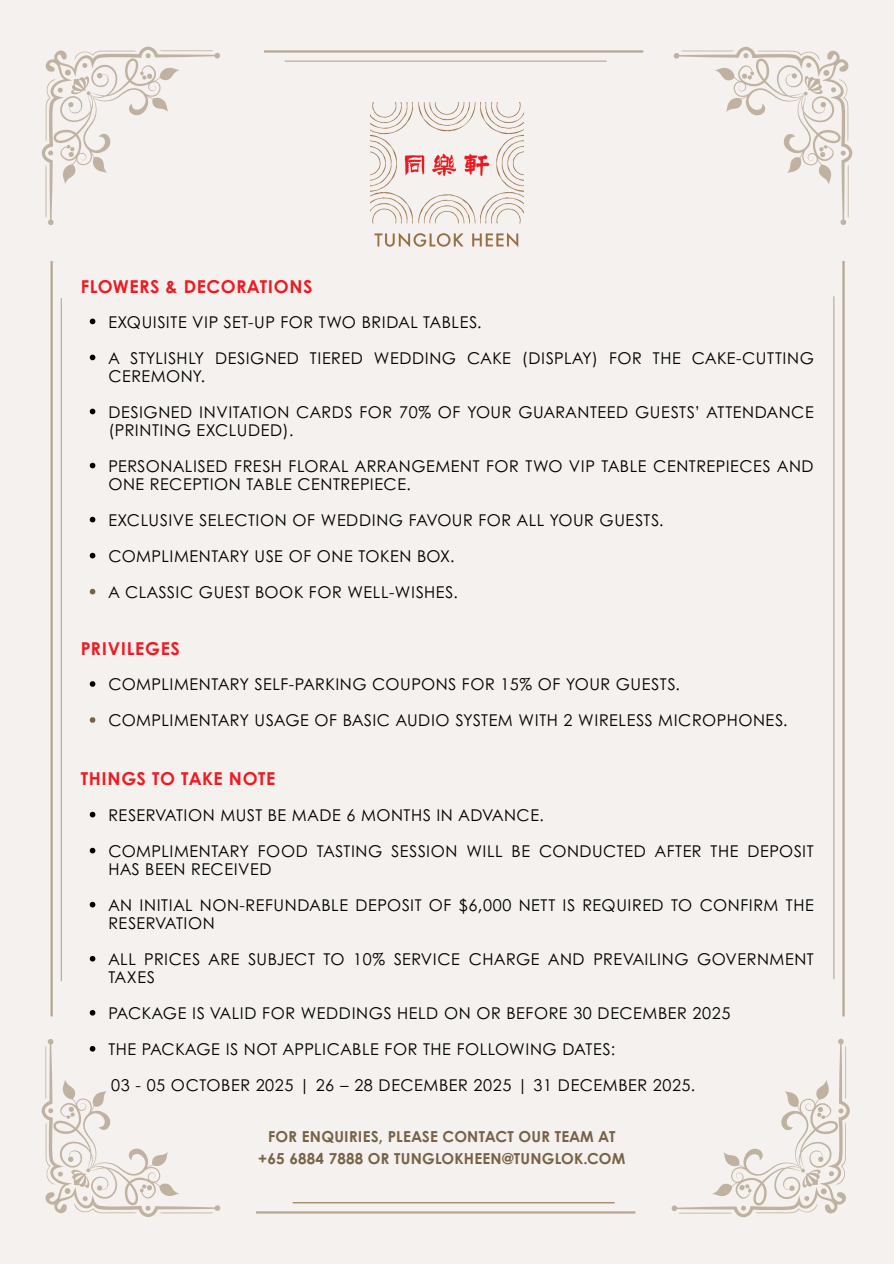
<style>
.page{position:relative;width:894px;height:1264px;background:#fff}
.page>*{position:absolute;margin:0;border:0;box-sizing:border-box;transform-origin:0 0}
.t1{font:700 17.7px "Century Gothic";letter-spacing:.035em;color:#ec1b24}
.t2{font:16.2px/18px "Century Gothic";letter-spacing:.035em;color:#000}
.t3{font:700 15.15px "Century Gothic";letter-spacing:.015em;color:#766247}
</style>
<div class="page">
<div style="left:0;top:0;width:893px;height:1263px;background:#f4f1ee"></div>
<svg style="left:42px;top:47px;width:178px;height:178px"></svg>
<svg style="left:671px;top:1038px;width:178px;height:179px"></svg>
<svg style="left:673px;top:47px;width:179px;height:178px"></svg>
<hr style="left:256px;top:1211px;width:379px;height:2px;background:#8f7657">
<hr style="left:292px;top:1202px;width:322px;height:1px;background:#8f7657">
<hr style="left:264px;top:50px;width:379px;height:3px;background:#8f7657">
<hr style="left:285px;top:61px;width:321px;height:1px;background:#8f7657">
<hr style="left:50px;top:261px;width:3px;height:755px;background:#8f7657">
<hr style="left:61px;top:298px;width:1px;height:683px;background:#8f7657">
<hr style="left:842px;top:261px;width:2px;height:755px;background:#8f7657">
<hr style="left:833px;top:296px;width:1px;height:683px;background:#8f7657">
<svg style="left:90px;top:318px;width:5px;height:6px"></svg>
<svg style="left:90px;top:354px;width:5px;height:6px"></svg>
<svg style="left:90px;top:408px;width:5px;height:6px"></svg>
<svg style="left:90px;top:463px;width:5px;height:5px"></svg>
<svg style="left:90px;top:517px;width:5px;height:5px"></svg>
<svg style="left:90px;top:553px;width:5px;height:5px"></svg>
<svg style="left:90px;top:589px;width:5px;height:5px"></svg>
<svg style="left:90px;top:681px;width:5px;height:5px"></svg>
<svg style="left:90px;top:717px;width:5px;height:5px"></svg>
<svg style="left:90px;top:811px;width:5px;height:6px"></svg>
<svg style="left:90px;top:847px;width:5px;height:6px"></svg>
<svg style="left:90px;top:901px;width:5px;height:6px"></svg>
<svg style="left:90px;top:955px;width:5px;height:6px"></svg>
<svg style="left:90px;top:1010px;width:5px;height:5px"></svg>
<svg style="left:42px;top:1039px;width:178px;height:178px"></svg>
<img style="left:371px;top:103px;width:152px;height:144px">
<p class="t1" style="left:81px;top:273px;width:233px">FLOWERS &amp; DECORATIONS</p>
<p class="t2" style="left:108px;top:312px;width:375px">EXQUISITE VIP SET-UP FOR TWO BRIDAL TABLES.</p>
<p class="t2" style="left:108px;top:348px;width:706px">A STYLISHLY DESIGNED TIERED WEDDING CAKE (DISPLAY) FOR THE CAKE-CUTTING<br>CEREMONY.</p>
<p class="t2" style="left:108px;top:402px;width:706px">DESIGNED INVITATION CARDS FOR 70% OF YOUR GUARANTEED GUESTS’ ATTENDANCE (PRINTING EXCLUDED).</p>
<p class="t2" style="left:108px;top:456px;width:706px">PERSONALISED FRESH FLORAL ARRANGEMENT FOR TWO VIP TABLE CENTREPIECES AND<br>ONE RECEPTION TABLE CENTREPIECE.</p>
<p class="t2" style="left:108px;top:510px;width:556px">EXCLUSIVE SELECTION OF WEDDING FAVOUR FOR ALL YOUR GUESTS.</p>
<p class="t2" style="left:108px;top:546px;width:348px">COMPLIMENTARY USE OF ONE TOKEN BOX.</p>
<h1 class="t2" style="left:108px;top:582px;width:351px">A CLASSIC GUEST BOOK FOR WELL-WISHES.</h1>
<h3 class="t1" style="left:81px;top:635px;width:100px">PRIVILEGES</h3>
<h3 class="t2" style="left:108px;top:674px;width:573px">COMPLIMENTARY SELF-PARKING COUPONS FOR 15% OF YOUR GUESTS.</h3>
<h3 class="t2" style="left:108px;top:710px;width:680px">COMPLIMENTARY USAGE OF BASIC AUDIO SYSTEM WITH 2 WIRELESS MICROPHONES.</h3>
<h3 class="t1" style="left:81px;top:765px;width:196px">THINGS TO TAKE NOTE</h3>
<h3 class="t2" style="left:108px;top:805px;width:437px">RESERVATION MUST BE MADE 6 MONTHS IN ADVANCE.</h3>
<h3 class="t2" style="left:108px;top:841px;width:706px">COMPLIMENTARY FOOD TASTING SESSION WILL BE CONDUCTED AFTER THE DEPOSIT<br>HAS BEEN RECEIVED</h3>
<h3 class="t2" style="left:108px;top:895px;width:706px">AN INITIAL NON-REFUNDABLE DEPOSIT OF $6,000 NETT IS REQUIRED TO CONFIRM THE<br>RESERVATION</h3>
<h1 class="t2" style="left:108px;top:949px;width:706px">ALL PRICES ARE SUBJECT TO 10% SERVICE CHARGE AND PREVAILING GOVERNMENT<br>TAXES</h1>
<h3 class="t2" style="left:108px;top:1003px;width:623px">PACKAGE IS VALID FOR WEDDINGS HELD ON OR BEFORE 30 DECEMBER 2025</h3>
<h3 class="t2" style="left:108px;top:1039px;width:508px">THE PACKAGE IS NOT APPLICABLE FOR THE FOLLOWING DATES:</h3>
<h1 class="t2" style="left:111px;top:1075px;width:585px">03 - 05 OCTOBER 2025 | 26 – 28 DECEMBER 2025 | 31 DECEMBER 2025.</h1>
<h3 class="t3" style="left:268px;top:1124px;width:348px">FOR ENQUIRIES, PLEASE CONTACT OUR TEAM AT</h3>
<h3 class="t3" style="left:258px;top:1147px;width:368px">+65 6884 7888 OR TUNGLOKHEEN@TUNGLOK.COM</h3>
</div>
